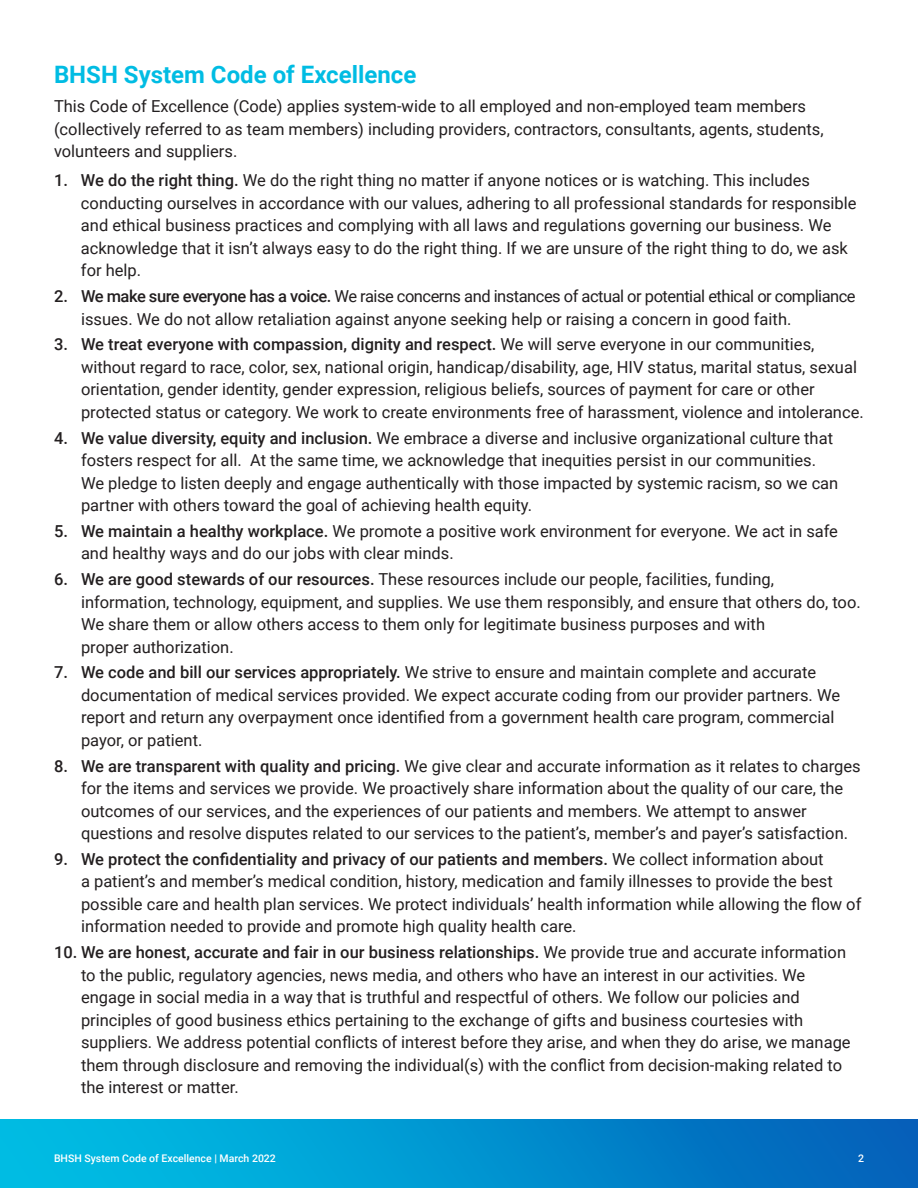
<style>
.page{position:relative;width:918px;height:1188px;background:#fff}
.page>*{position:absolute;margin:0;border:0;box-sizing:border-box;transform-origin:0 0}
.t1{font:700 24px "Roboto";color:#00bce3}
.t2{font:16.5px/22.5px "Roboto";color:#231f20}
.t3{font:500 10.5px "Roboto";color:#fff}
.s1{font-weight:500}
</style>
<div class="page">
<div style="left:0;top:1120px;width:918px;height:68px;background:linear-gradient(to right,#00c5e7,#0260b9)"></div>
<h1 class="t1" style="left:54px;top:57px;width:364px">BHSH System Code of Excellence</h1>
<p class="t2" style="left:54px;top:94px;width:771px">This Code of Excellence (Code) applies system-wide to all employed and non-employed team members (collectively referred to as team members) including providers, contractors, consultants, agents, students, volunteers and suppliers.</p>
<p class="t2" style="left:81px;top:169px;width:777px;text-indent:-27px"><span class="s1">1. We do the right thing.</span> We do the right thing no matter if anyone notices or is watching. This includes conducting ourselves in accordance with our values, adhering to all professional standards for responsible and ethical business practices and complying with all laws and regulations governing our business. We acknowledge that it isn’t always easy to do the right thing. If we are unsure of the right thing to do, we ask for help.</p>
<p class="t2" style="left:81px;top:284px;width:776px;text-indent:-27px"><span class="s1">2. We make sure everyone has a voice.</span> We raise concerns and instances of actual or potential ethical or compliance issues. We do not allow retaliation against anyone seeking help or raising a concern in good faith.</p>
<p class="t2" style="left:81px;top:333px;width:784px;text-indent:-27px"><span class="s1">3. We treat everyone with compassion, dignity and respect.</span> We will serve everyone in our communities, without regard to race, color, sex, national origin, handicap/disability, age, HIV status, marital status, sexual orientation, gender identity, gender expression, religious beliefs, sources of payment for care or other protected status or category. We work to create environments free of harassment, violence and intolerance.</p>
<p class="t2" style="left:81px;top:426px;width:759px;text-indent:-27px"><span class="s1">4. We value diversity, equity and inclusion.</span> We embrace a diverse and inclusive organizational culture that fosters respect for all. At the same time, we acknowledge that inequities persist in our communities.<br>We pledge to listen deeply and engage authentically with those impacted by systemic racism, so we can partner with others toward the goal of achieving health equity.</p>
<p class="t2" style="left:81px;top:519px;width:759px;text-indent:-27px"><span class="s1">5. We maintain a healthy workplace.</span> We promote a positive work environment for everyone. We act in safe and healthy ways and do our jobs with clear minds.</p>
<p class="t2" style="left:81px;top:567px;width:781px;text-indent:-27px"><span class="s1">6. We are good stewards of our resources.</span> These resources include our people, facilities, funding, information, technology, equipment, and supplies. We use them responsibly, and ensure that others do, too.<br>We share them or allow others access to them only for legitimate business purposes and with<br>proper authorization.</p>
<p class="t2" style="left:81px;top:661px;width:761px;text-indent:-27px"><span class="s1">7. We code and bill our services appropriately.</span> We strive to ensure and maintain complete and accurate documentation of medical services provided. We expect accurate coding from our provider partners. We report and return any overpayment once identified from a government health care program, commercial payor, or patient.</p>
<p class="t2" style="left:81px;top:754px;width:781px;text-indent:-27px"><span class="s1">8. We are transparent with quality and pricing.</span> We give clear and accurate information as it relates to charges for the items and services we provide. We proactively share information about the quality of our care, the outcomes of our services, and the experiences of our patients and members. We attempt to answer questions and resolve disputes related to our services to the patient’s, member’s and payer’s satisfaction.</p>
<p class="t2" style="left:81px;top:847px;width:782px;text-indent:-27px"><span class="s1">9. We protect the confidentiality and privacy of our patients and members.</span> We collect information about<br>a patient’s and member’s medical condition, history, medication and family illnesses to provide the best possible care and health plan services. We protect individuals’ health information while allowing the flow of information needed to provide and promote high quality health care.</p>
<p class="t2" style="left:81px;top:940px;width:771px;text-indent:-27px"><span class="s1">10. We are honest, accurate and fair in our business relationships.</span> We provide true and accurate information to the public, regulatory agencies, news media, and others who have an interest in our activities. We engage in social media in a way that is truthful and respectful of others. We follow our policies and principles of good business ethics pertaining to the exchange of gifts and business courtesies with suppliers. We address potential conflicts of interest before they arise, and when they do arise, we manage them through disclosure and removing the individual(s) with the conflict from decision-making related to the interest or matter.</p>
<p class="t3" style="left:54px;top:1150px;width:223px">BHSH System Code of Excellence | March 2022</p>
<p class="t3" style="left:858px;top:1150px;width:7px">2</p>
</div>
